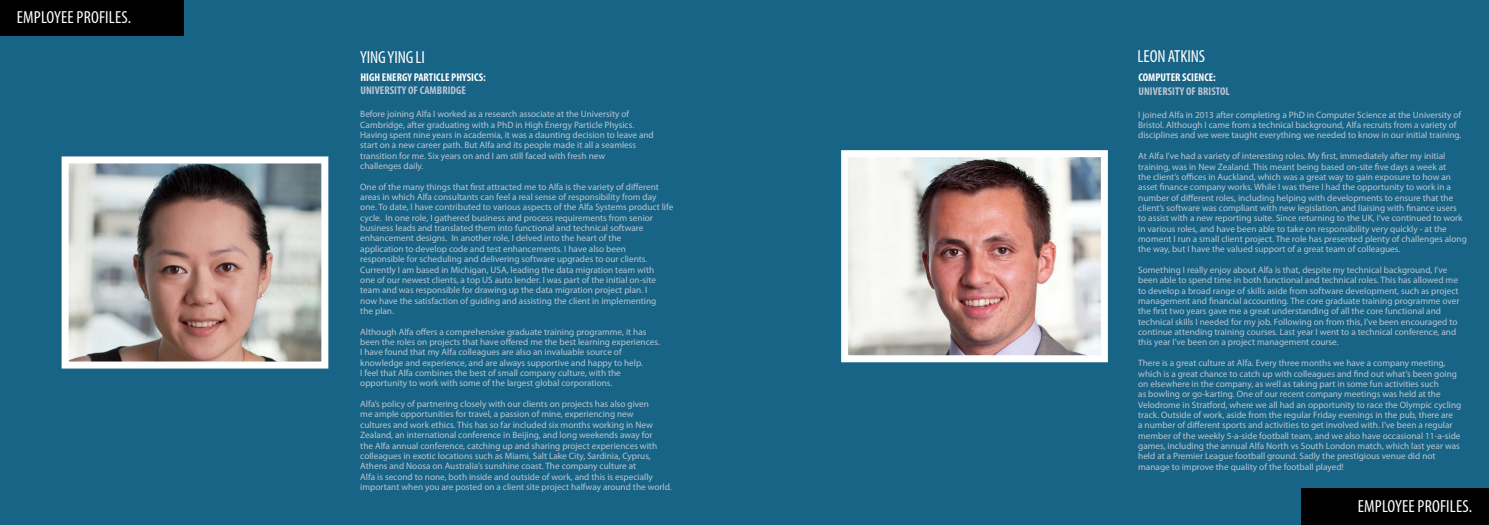
<style>
.page{position:relative;width:1489px;height:525px;background:#fff}
.page>*{position:absolute;margin:0;border:0;box-sizing:border-box;transform-origin:0 0}
.t1{font:condensed 17.5px "Myriad Pro";letter-spacing:.01em;color:#fff}
.t2{font:700 condensed 11.25px "Myriad Pro";letter-spacing:.005em;color:#fff}
.t3{font:700 condensed 11.25px "Myriad Pro";letter-spacing:.005em;color:#bac5d3}
.t4{font:9.25px "Myriad Pro";color:#bac5d3}
</style>
<div class="page">
<div style="left:0;top:0;width:1488px;height:524px;background:#186486"></div>
<div style="left:0;top:0;width:184px;height:35px;background:#010101"></div>
<div style="left:1301px;top:488px;width:187px;height:36px;background:#010101"></div>
<img style="left:70px;top:164px;width:250px;height:196px">
<div style="left:62px;top:156px;width:266px;height:212px;border:7px solid #fff"></div>
<img style="left:849px;top:158px;width:250px;height:196px">
<div style="left:841px;top:150px;width:266px;height:212px;border:7px solid #fff"></div>
<p class="t1" style="left:17px;top:7px;width:116px">EMPLOYEE PROFILES.</p>
<p class="t1" style="left:360px;top:46px;width:67px">YING YING LI</p>
<p class="t2" style="left:360px;top:70px;width:127px">HIGH ENERGY PARTICLE PHYSICS:</p>
<p class="t3" style="left:360px;top:83px;width:107px">UNIVERSITY OF CAMBRIDGE</p>
<p class="t4" style="left:360px;top:108px;width:270px">Before joining Alfa I worked as a research associate at the University of</p>
<p class="t4" style="left:360px;top:119px;width:275px">Cambridge, after graduating with a PhD in High Energy Particle Physics.</p>
<p class="t4" style="left:360px;top:129px;width:295px">Having spent nine years in academia, it was a daunting decision to leave and</p>
<p class="t4" style="left:360px;top:139px;width:277px">start on a new career path. But Alfa and its people made it all a seamless</p>
<p class="t4" style="left:360px;top:150px;width:246px">transition for me. Six years on and I am still faced with fresh new</p>
<p class="t4" style="left:360px;top:160px;width:65px">challenges daily.</p>
<p class="t4" style="left:360px;top:181px;width:300px">One of the many things that first attracted me to Alfa is the variety of different</p>
<p class="t4" style="left:360px;top:191px;width:298px">areas in which Alfa consultants can feel a real sense of responsibility from day</p>
<p class="t4" style="left:360px;top:201px;width:314px">one. To date, I have contributed to various aspects of the Alfa Systems product life</p>
<p class="t4" style="left:360px;top:212px;width:294px">cycle. In one role, I gathered business and process requirements from senior</p>
<p class="t4" style="left:360px;top:222px;width:285px">business leads and translated them into functional and technical software</p>
<p class="t4" style="left:360px;top:232px;width:263px">enhancement designs. In another role, I delved into the heart of the</p>
<p class="t4" style="left:360px;top:243px;width:267px">application to develop code and test enhancements. I have also been</p>
<p class="t4" style="left:360px;top:253px;width:288px">responsible for scheduling and delivering software upgrades to our clients.</p>
<p class="t4" style="left:360px;top:263px;width:295px">Currently I am based in Michigan, USA, leading the data migration team with</p>
<p class="t4" style="left:360px;top:274px;width:297px">one of our newest clients, a top US auto lender. I was part of the initial on-site</p>
<p class="t4" style="left:360px;top:284px;width:289px">team and was responsible for drawing up the data migration project plan. I</p>
<p class="t4" style="left:360px;top:294px;width:297px">now have the satisfaction of guiding and assisting the client in implementing</p>
<p class="t4" style="left:360px;top:305px;width:35px">the plan.</p>
<p class="t4" style="left:360px;top:325px;width:288px">Although Alfa offers a comprehensive graduate training programme, it has</p>
<p class="t4" style="left:360px;top:336px;width:301px">been the roles on projects that have offered me the best learning experiences.</p>
<p class="t4" style="left:360px;top:346px;width:263px">I have found that my Alfa colleagues are also an invaluable source of</p>
<p class="t4" style="left:360px;top:356px;width:284px">knowledge and experience, and are always supportive and happy to help.</p>
<p class="t4" style="left:360px;top:367px;width:262px">I feel that Alfa combines the best of small company culture, with the</p>
<p class="t4" style="left:360px;top:377px;width:254px">opportunity to work with some of the largest global corporations.</p>
<p class="t4" style="left:360px;top:398px;width:290px">Alfa’s policy of partnering closely with our clients on projects has also given</p>
<p class="t4" style="left:360px;top:408px;width:275px">me ample opportunities for travel, a passion of mine, experiencing new</p>
<p class="t4" style="left:360px;top:419px;width:294px">cultures and work ethics. This has so far included six months working in New</p>
<p class="t4" style="left:360px;top:429px;width:294px">Zealand, an international conference in Beijing, and long weekends away for</p>
<p class="t4" style="left:360px;top:439px;width:298px">the Alfa annual conference, catching up and sharing project experiences with</p>
<p class="t4" style="left:360px;top:450px;width:292px">colleagues in exotic locations such as Miami, Salt Lake City, Sardinia, Cyprus,</p>
<p class="t4" style="left:360px;top:460px;width:277px">Athens and Noosa on Australia’s sunshine coast. The company culture at</p>
<p class="t4" style="left:360px;top:470px;width:294px">Alfa is second to none, both inside and outside of work, and this is especially</p>
<p class="t4" style="left:360px;top:481px;width:313px">important when you are posted on a client site project halfway around the world.</p>
<p class="t1" style="left:1137px;top:46px;width:69px">LEON ATKINS</p>
<p class="t2" style="left:1138px;top:70px;width:79px">COMPUTER SCIENCE:</p>
<p class="t3" style="left:1138px;top:84px;width:93px">UNIVERSITY OF BRISTOL</p>
<p class="t4" style="left:1138px;top:109px;width:324px">I joined Alfa in 2013 after completing a PhD in Computer Science at the University of</p>
<p class="t4" style="left:1138px;top:119px;width:320px">Bristol. Although I came from a technical background, Alfa recruits from a variety of</p>
<p class="t4" style="left:1138px;top:129px;width:325px">disciplines and we were taught everything we needed to know in our initial training.</p>
<p class="t4" style="left:1138px;top:150px;width:309px">At Alfa I’ve had a variety of interesting roles. My first, immediately after my initial</p>
<p class="t4" style="left:1138px;top:161px;width:309px">training, was in New Zealand. This meant being based on-site five days a week at</p>
<p class="t4" style="left:1138px;top:171px;width:314px">the client’s offices in Auckland, which was a great way to gain exposure to how an</p>
<p class="t4" style="left:1138px;top:181px;width:314px">asset finance company works. While I was there I had the opportunity to work in a</p>
<p class="t4" style="left:1138px;top:192px;width:317px">number of different roles, including helping with developments to ensure that the</p>
<p class="t4" style="left:1138px;top:202px;width:320px">client’s software was compliant with new legislation, and liaising with finance users</p>
<p class="t4" style="left:1138px;top:212px;width:326px">to assist with a new reporting suite. Since returning to the UK, I’ve continued to work</p>
<p class="t4" style="left:1138px;top:223px;width:310px">in various roles, and have been able to take on responsibility very quickly - at the</p>
<p class="t4" style="left:1138px;top:233px;width:330px">moment I run a small client project. The role has presented plenty of challenges along</p>
<p class="t4" style="left:1138px;top:243px;width:264px">the way, but I have the valued support of a great team of colleagues.</p>
<p class="t4" style="left:1138px;top:264px;width:311px">Something I really enjoy about Alfa is that, despite my technical background, I’ve</p>
<p class="t4" style="left:1138px;top:274px;width:321px">been able to spend time in both functional and technical roles. This has allowed me</p>
<p class="t4" style="left:1138px;top:285px;width:322px">to develop a broad range of skills aside from software development, such as project</p>
<p class="t4" style="left:1138px;top:295px;width:323px">management and financial accounting. The core graduate training programme over</p>
<p class="t4" style="left:1138px;top:305px;width:304px">the first two years gave me a great understanding of all the core functional and</p>
<p class="t4" style="left:1138px;top:316px;width:321px">technical skills I needed for my job. Following on from this, I’ve been encouraged to</p>
<p class="t4" style="left:1138px;top:326px;width:319px">continue attending training courses. Last year I went to a technical conference, and</p>
<p class="t4" style="left:1138px;top:336px;width:202px">this year I’ve been on a project management course.</p>
<p class="t4" style="left:1138px;top:357px;width:309px">There is a great culture at Alfa. Every three months we have a company meeting,</p>
<p class="t4" style="left:1138px;top:367px;width:320px">which is a great chance to catch up with colleagues and find out what’s been going</p>
<p class="t4" style="left:1138px;top:378px;width:302px">on elsewhere in the company, as well as taking part in some fun activities such</p>
<p class="t4" style="left:1138px;top:388px;width:304px">as bowling or go-karting. One of our recent company meetings was held at the</p>
<p class="t4" style="left:1138px;top:398px;width:325px">Velodrome in Stratford, where we all had an opportunity to race the Olympic cycling</p>
<p class="t4" style="left:1138px;top:409px;width:316px">track. Outside of work, aside from the regular Friday evenings in the pub, there are</p>
<p class="t4" style="left:1138px;top:419px;width:316px">a number of different sports and activities to get involved with. I’ve been a regular</p>
<p class="t4" style="left:1138px;top:429px;width:324px">member of the weekly 5-a-side football team, and we also have occasional 11-a-side</p>
<p class="t4" style="left:1138px;top:440px;width:323px">games, including the annual Alfa North vs South London match, which last year was</p>
<p class="t4" style="left:1138px;top:450px;width:299px">held at a Premier League football ground. Sadly the prestigious venue did not</p>
<p class="t4" style="left:1138px;top:460px;width:207px">manage to improve the quality of the football played!</p>
<p class="t1" style="left:1357px;top:495px;width:116px">EMPLOYEE PROFILES.</p>
</div>
